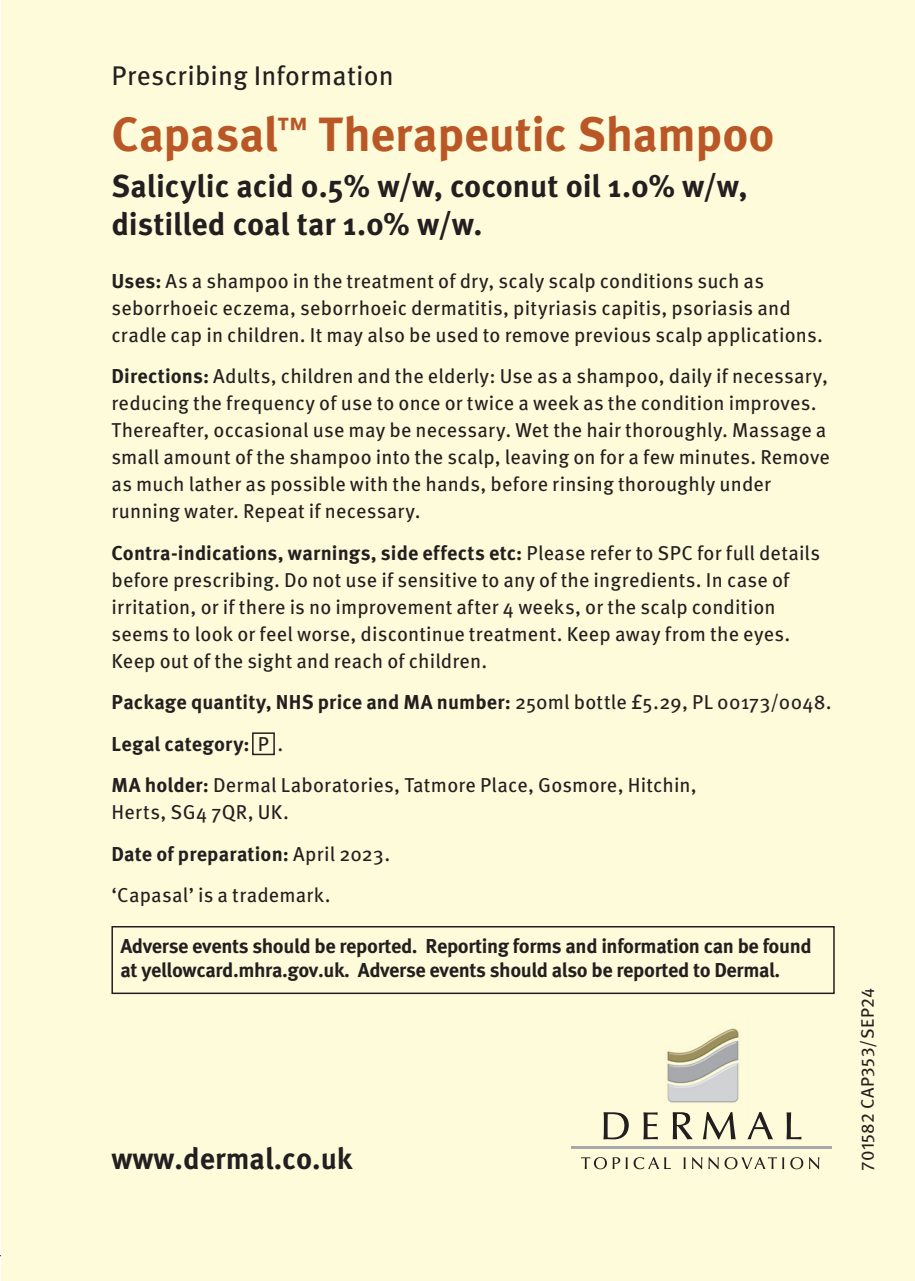
<style>
.page{position:relative;width:915px;height:1281px;background:#fff}
.page>*{position:absolute;margin:0;border:0;box-sizing:border-box;transform-origin:0 0}
.t1{font:700 48px "Meta OT";letter-spacing:-.005em;color:#b95826}
.t2{font:700 31.5px/37.8px "Meta OT";letter-spacing:-.005em;color:#231f20}
.t3{font:700 30px "Meta OT";color:#231f20}
.t4{font:27px "Meta OT";letter-spacing:.005em;color:#231f20}
.t5{font:20.1px/27px "Meta OT";letter-spacing:.01em;color:#231f20}
.t6{font:700 20.1px/24px "Meta OT";letter-spacing:-.02em;color:#231f20}
.t7{font:18px "Meta OT";letter-spacing:.015em;color:#231f20}
.s1{font-weight:700}
</style>
<div class="page">
<div style="left:1px;top:0;width:913px;height:1280px;background:#fdfbd9"></div>
<div style="left:111px;top:925px;width:723px;height:68px;border:2px solid #231f20"></div>
<div style="left:252px;top:732px;width:23px;height:23px;border:2px solid #231f20"></div>
<svg style="left:603px;top:1112px;width:25px;height:27px"></svg>
<svg style="left:643px;top:1112px;width:15px;height:27px"></svg>
<svg style="left:672px;top:1118px;width:20px;height:21px"></svg>
<svg style="left:703px;top:1118px;width:32px;height:21px"></svg>
<svg style="left:747px;top:1112px;width:26px;height:27px"></svg>
<svg style="left:786px;top:1112px;width:15px;height:27px"></svg>
<svg style="left:581px;top:1157px;width:46px;height:12px"></svg>
<svg style="left:633px;top:1157px;width:37px;height:12px"></svg>
<svg style="left:683px;top:1157px;width:2px;height:11px"></svg>
<svg style="left:692px;top:1157px;width:10px;height:11px"></svg>
<svg style="left:708px;top:1157px;width:10px;height:11px"></svg>
<svg style="left:724px;top:1157px;width:60px;height:12px"></svg>
<svg style="left:790px;top:1157px;width:13px;height:12px"></svg>
<svg style="left:809px;top:1157px;width:10px;height:11px"></svg>
<hr style="left:571px;top:1145px;width:260px;height:3px;background:#a8a9ad">
<img style="left:667px;top:1028px;width:82px;height:90px">
<img style="left:672px;top:1112px;width:18px;height:6px">
<img style="left:706px;top:1111px;width:27px;height:7px">
<h3 class="t4" style="left:111px;top:59px;width:284px">Prescribing Information</h3>
<h1 class="t1" style="left:111px;top:104px;width:664px">Capasal<sup>™</sup> Therapeutic Shampoo</h1>
<h2 class="t2" style="left:111px;top:168px;width:637px">Salicylic acid 0.5% w/w, coconut oil 1.0% w/w, distilled coal tar 1.0% w/w.</h2>
<p class="t5" style="left:111px;top:267px;width:713px"><span class="s1">Uses:</span> As a shampoo in the treatment of dry, scaly scalp conditions such as seborrhoeic eczema, seborrhoeic dermatitis, pityriasis capitis, psoriasis and cradle cap in children. It may also be used to remove previous scalp applications.</p>
<p class="t5" style="left:111px;top:363px;width:720px"><span class="s1">Directions:</span> Adults, children and the elderly: Use as a shampoo, daily if necessary, reducing the frequency of use to once or twice a week as the condition improves.<br>Thereafter, occasional use may be necessary. Wet the hair thoroughly. Massage a small amount of the shampoo into the scalp, leaving on for a few minutes. Remove as much lather as possible with the hands, before rinsing thoroughly under running water. Repeat if necessary.</p>
<p class="t5" style="left:111px;top:539px;width:710px"><span class="s1">Contra-indications, warnings, side effects etc:</span> Please refer to SPC for full details before prescribing. Do not use if sensitive to any of the ingredients. In case of irritation, or if there is no improvement after 4 weeks, or the scalp condition seems to look or feel worse, discontinue treatment. Keep away from the eyes.<br>Keep out of the sight and reach of children.</p>
<p class="t5" style="left:111px;top:681px;width:721px;line-height:41.4px"><span class="s1">Package quantity, NHS price and MA number:</span> 250ml bottle £5.29, PL 00173/0048.<br><span class="s1">Legal category:</span> P .<br><span class="s1">MA holder:</span> Dermal Laboratories, Tatmore Place, Gosmore, Hitchin,</p>
<p class="t5" style="left:111px;top:791px;width:280px;line-height:41.4px">Herts, SG4 7QR, UK.<br><span class="s1">Date of preparation:</span> April 2023. ‘Capasal’ is a trademark.</p>
<p class="t6" style="left:120px;top:934px;width:692px">Adverse events should be reported. Reporting forms and information can be found at yellowcard.mhra.gov.uk. Adverse events should also be reported to Dermal.</p>
<h3 class="t3" style="left:111px;top:1139px;width:242px">www.dermal.co.uk</h3>
<p class="t7" style="left:856px;top:1170px;width:184px;rotate:-90deg">701582 CAP353/SEP24</p>
</div>
